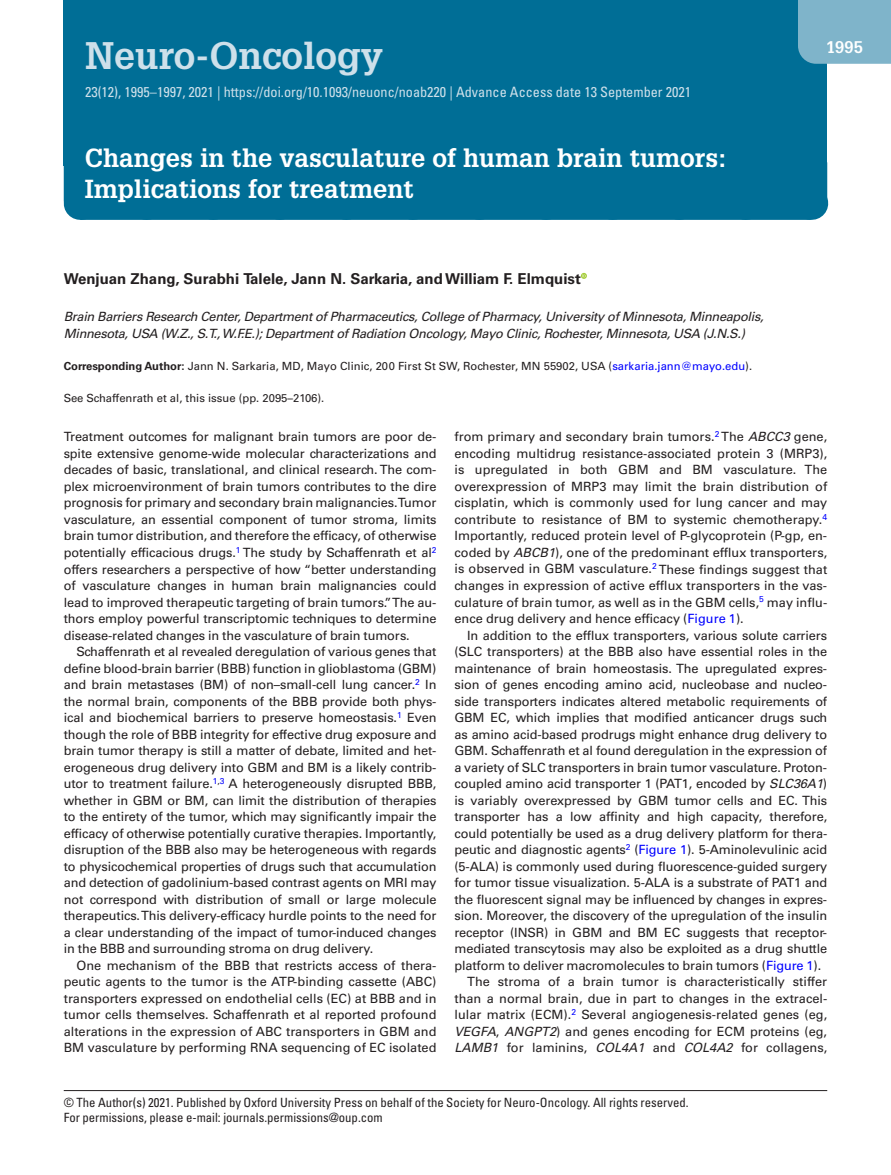
<style>
.page{position:relative;width:891px;height:1175px;background:#fff}
.page>*{position:absolute;margin:0;border:0;box-sizing:border-box;transform-origin:0 0}
.t1{font:700 37.5px "Glypha LT Std";color:#cee0ea}
.t2{font:700 25.5px/31.5px "Glypha LT Std";color:#fff}
.t3{font:700 16.5px "Glypha LT Std";color:#fff}
.t4{font:700 15px "Univers LT Std";color:#231f20}
.t5{font:condensed 14.25px "Univers LT Std";color:#cee0ea}
.t6{font:12.75px/16.5px "Univers LT Std";letter-spacing:-.01em;color:#231f20;text-align:justify}
.t7{font:italic 12.75px/16.5px "Univers LT Std";letter-spacing:-.025em;color:#231f20}
.t8{font:condensed 12.75px/15px "Univers LT Std";color:#231f20}
.t9{font:11.25px "Univers LT Std";color:#231f20}
.s1{font-weight:700}
.s2{color:#00f}
.s3{font-style:italic}
</style>
<div class="page">
<div style="left:64px;top:0;width:763px;height:166px;background:#006e96"></div>
<div style="left:798px;top:0;width:93px;height:64px;background:#7fb4ca"></div>
<hr style="left:64px;top:1090px;width:763px;height:1px;background:#231f20">
<div style="left:64px;top:162px;width:763px;height:39px;background:#006e96"></div>
<div style="left:80px;top:187px;width:731px;height:33px;background:#006e96"></div>
<svg style="left:149px;top:219px;width:629px;height:1px"></svg>
<hr style="left:811px;top:187px;width:1px;height:33px;background:#006e96">
<svg style="left:581px;top:273px;width:6px;height:6px"></svg>
<h1 class="t1" style="left:85px;top:32px;width:299px">Neuro-Oncology</h1>
<p class="t5" style="left:85px;top:83px;width:608px">23(12), 1995–1997, 2021 | https://doi.org/10.1093/neuonc/noab220 | Advance Access date 13 September 2021</p>
<h2 class="t2" style="left:85px;top:141px;width:643px">Changes in the vasculature of human brain tumors:<br>Implications for treatment</h2>
<p class="t3" style="left:826px;top:37px;width:38px">1995</p>
<p class="t4" style="left:64px;top:270px;width:519px">Wenjuan Zhang, Surabhi Talele, Jann N. Sarkaria, and William F. Elmquist</p>
<p class="t7" style="left:64px;top:309px;width:701px">Brain Barriers Research Center, Department of Pharmaceutics, College of Pharmacy, University of Minnesota, Minneapolis,<br>Minnesota, USA (W.Z., S.T., W.F.E.); Department of Radiation Oncology, Mayo Clinic, Rochester, Minnesota, USA (J.N.S.)</p>
<p class="t9" style="left:64px;top:359px;width:690px"><span class="s1">Corresponding Author:</span> Jann N. Sarkaria, MD, Mayo Clinic, 200 First St SW, Rochester, MN 55902, USA (<span class="s2">sarkaria.jann@mayo.edu</span>).</p>
<p class="t9" style="left:64px;top:392px;width:262px">See Schaffenrath et al, this issue (pp. 2095–2106).</p>
<p class="t6" style="left:64px;top:429px;width:374px">Treatment outcomes for malignant brain tumors are poor de&shy;spite extensive genome-wide molecular characterizations and decades of basic, translational, and clinical research. The com&shy;plex microenvironment of brain tumors contributes to the dire prognosis for primary and secondary brain malignancies. Tumor vasculature, an essential component of tumor stroma, limits brain tumor distribution, and therefore the efficacy, of otherwise potentially efficacious drugs.<sup>1</sup> The study by Schaffenrath et al<sup>2 </sup>offers researchers a perspective of how “better understanding of vasculature changes in human brain malignancies could lead to improved therapeutic targeting of brain tumors.” The au&shy;thors employ powerful transcriptomic techniques to determine disease-related changes in the vasculature of brain tumors.</p>
<p class="t6" style="left:64px;top:643px;width:374px;text-indent:13px">Schaffenrath et al revealed deregulation of various genes that define blood-brain barrier (BBB) function in glioblastoma (GBM) and brain metastases (BM) of non–small-cell lung cancer.<sup>2</sup> In the normal brain, components of the BBB provide both phys&shy;ical and biochemical barriers to preserve homeostasis.<sup>1</sup> Even though the role of BBB integrity for effective drug exposure and brain tumor therapy is still a matter of debate, limited and het&shy;erogeneous drug delivery into GBM and BM is a likely contrib&shy;utor to treatment failure.<sup>1</sup><sup>,</sup><sup>3</sup> A heterogeneously disrupted BBB, whether in GBM or BM, can limit the distribution of therapies to the entirety of the tumor, which may significantly impair the efficacy of otherwise potentially curative therapies. Importantly, disruption of the BBB also may be heterogeneous with regards to physicochemical properties of drugs such that accumulation and detection of gadolinium-based contrast agents on MRI may not correspond with distribution of small or large molecule therapeutics. This delivery-efficacy hurdle points to the need for a clear understanding of the impact of tumor-induced changes in the BBB and surrounding stroma on drug delivery.</p>
<p class="t6" style="left:64px;top:957px;width:374px;text-indent:13px">One mechanism of the BBB that restricts access of thera&shy;peutic agents to the tumor is the ATP-binding cassette (ABC) transporters expressed on endothelial cells (EC) at BBB and in tumor cells themselves. Schaffenrath et al reported profound alterations in the expression of ABC transporters in GBM and BM vasculature by performing RNA sequencing of EC isolated</p>
<p class="t6" style="left:454px;top:429px;width:374px">from primary and secondary brain tumors.<sup>2</sup> The <span class="s3">ABCC3</span> gene, encoding multidrug resistance-associated protein 3 (MRP3), is upregulated in both GBM and BM vasculature. The overexpression of MRP3 may limit the brain distribution of cisplatin, which is commonly used for lung cancer and may contribute to resistance of BM to systemic chemotherapy.<sup>4<br></sup>Importantly, reduced protein level of P-glycoprotein (P-gp, en&shy;coded by <span class="s3">ABCB1</span>), one of the predominant efflux transporters, is observed in GBM vasculature.<sup>2</sup> These findings suggest that changes in expression of active efflux transporters in the vas&shy;culature of brain tumor, as well as in the GBM cells,<sup>5</sup> may influ&shy;ence drug delivery and hence efficacy (<span class="s2">Figure 1</span>).</p>
<p class="t6" style="left:467px;top:627px;width:362px">In addition to the efflux transporters, various solute carriers</p>
<p class="t6" style="left:454px;top:643px;width:374px">(SLC transporters) at the BBB also have essential roles in the</p>
<p class="t6" style="left:454px;top:660px;width:374px">maintenance of brain homeostasis. The upregulated expres-</p>
<p class="t6" style="left:454px;top:676px;width:374px">sion of genes encoding amino acid, nucleobase and nucleo-</p>
<p class="t6" style="left:454px;top:693px;width:374px">side transporters indicates altered metabolic requirements of</p>
<p class="t6" style="left:454px;top:709px;width:374px">GBM EC, which implies that modified anticancer drugs such</p>
<p class="t6" style="left:454px;top:726px;width:374px">as amino acid-based prodrugs might enhance drug delivery to</p>
<p class="t6" style="left:454px;top:742px;width:374px">GBM. Schaffenrath et al found deregulation in the expression of</p>
<p class="t6" style="left:454px;top:759px;width:374px">a variety of SLC transporters in brain tumor vasculature. Proton-</p>
<p class="t6" style="left:454px;top:775px;width:374px">coupled amino acid transporter 1 (PAT1, encoded by <span class="s3">SLC36A1</span>)</p>
<p class="t6" style="left:454px;top:792px;width:374px">is variably overexpressed by GBM tumor cells and EC. This</p>
<p class="t6" style="left:454px;top:808px;width:374px">transporter has a low affinity and high capacity, therefore,</p>
<p class="t6" style="left:454px;top:825px;width:374px">could potentially be used as a drug delivery platform for thera-</p>
<p class="t6" style="left:454px;top:841px;width:374px">peutic and diagnostic agents<sup>2</sup> (<span class="s2">Figure 1</span>). 5-Aminolevulinic acid</p>
<p class="t6" style="left:454px;top:858px;width:374px">(5-ALA) is commonly used during fluorescence-guided surgery</p>
<p class="t6" style="left:454px;top:874px;width:374px">for tumor tissue visualization. 5-ALA is a substrate of PAT1 and</p>
<p class="t6" style="left:454px;top:891px;width:374px">the fluorescent signal may be influenced by changes in expres-</p>
<p class="t6" style="left:454px;top:907px;width:374px">sion. Moreover, the discovery of the upregulation of the insulin</p>
<p class="t6" style="left:454px;top:924px;width:374px">receptor (INSR) in GBM and BM EC suggests that receptor-</p>
<p class="t6" style="left:454px;top:940px;width:374px">mediated transcytosis may also be exploited as a drug shuttle</p>
<p class="t6" style="left:454px;top:957px;width:368px">platform to deliver macromolecules to brain tumors (<span class="s2">Figure 1</span>).</p>
<p class="t6" style="left:467px;top:973px;width:362px">The stroma of a brain tumor is characteristically stiffer</p>
<p class="t6" style="left:454px;top:990px;width:374px">than a normal brain, due in part to changes in the extracel-</p>
<p class="t6" style="left:454px;top:1006px;width:374px">lular matrix (ECM).<sup>2</sup> Several angiogenesis-related genes (eg,</p>
<p class="t6" style="left:454px;top:1023px;width:374px"><span class="s3">VEGFA</span>, <span class="s3">ANGPT2</span>) and genes encoding for ECM proteins (eg,</p>
<p class="t6" style="left:454px;top:1039px;width:374px"><span class="s3">LAMB1</span> for laminins, <span class="s3">COL4A1</span> and <span class="s3">COL4A2</span> for collagens,</p>
<p class="t8" style="left:64px;top:1095px;width:626px">© The Author(s) 2021. Published by Oxford University Press on behalf of the Society for Neuro-Oncology. All rights reserved.<br>For permissions, please e-mail: journals.permissions@oup.com</p>
</div>
